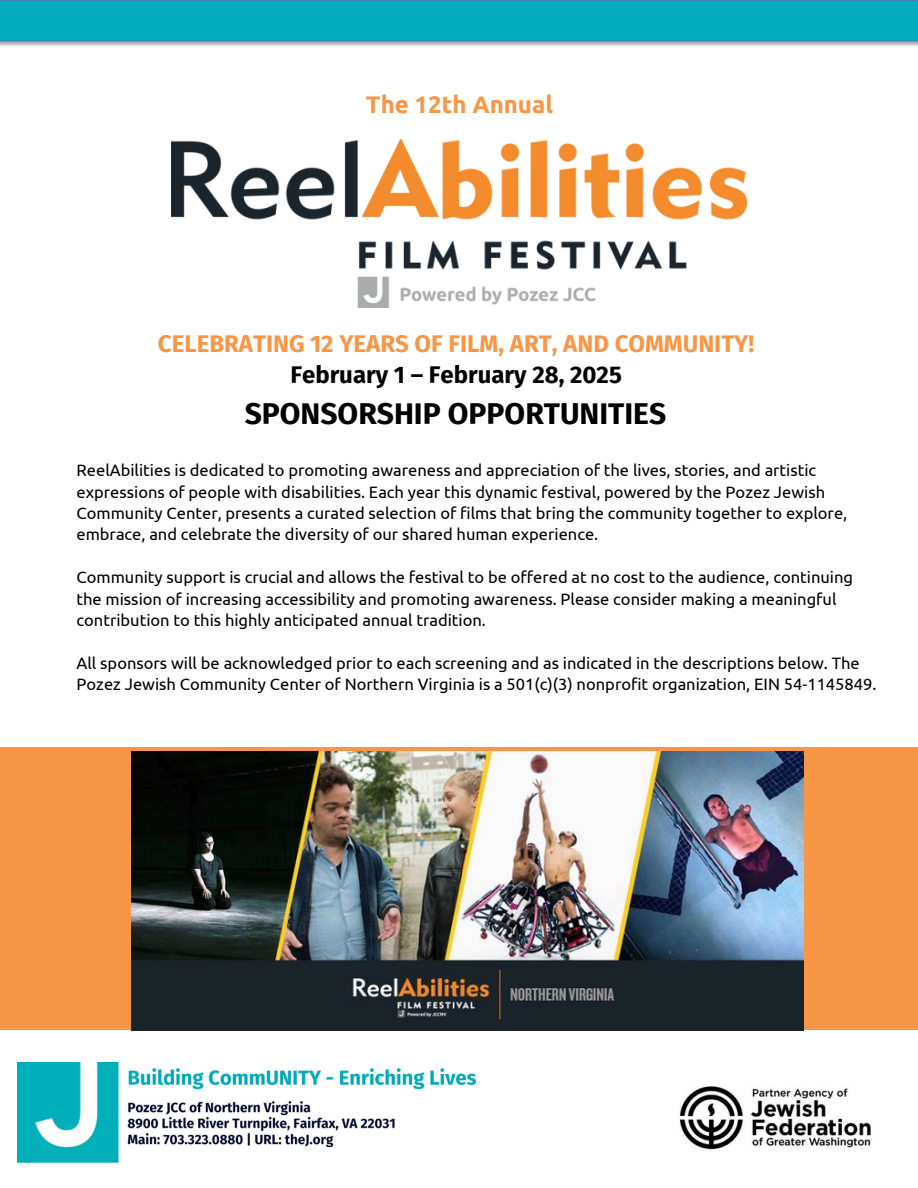
<style>
.page{position:relative;width:918px;height:1188px;background:#fff}
.page>*{position:absolute;margin:0;border:0;box-sizing:border-box;transform-origin:0 0}
.t1{font:700 30px "Fira Sans";color:#000}
.t2{font:700 24px/31px "Fira Sans";color:#f79646;text-align:center}
.t3{font:700 24px "Ubuntu";color:#f79646}
.t4{font:16.5px/21.3px "Ubuntu";color:#000}
.s1{color:#000}
</style>
<div class="page">
<div style="left:0;top:747px;width:918px;height:283px;background:#f79646"></div>
<svg style="left:0;top:0;width:918px;height:41px;background:#03aabb"></svg>
<img style="left:172px;top:140px;width:575px;height:167px">
<img style="left:131px;top:751px;width:673px;height:279px">
<img style="left:18px;top:1063px;width:458px;height:100px">
<img style="left:679px;top:1086px;width:192px;height:64px">
<p class="t3" style="left:366px;top:91px;width:188px">The 12th Annual</p>
<h2 class="t2" style="left:158px;top:329px;width:598px">CELEBRATING 12 YEARS OF FILM, ART, AND COMMUNITY!<br><span class="s1">February 1 – February 28, 2025</span></h2>
<h1 class="t1" style="left:245px;top:396px;width:423px">SPONSORSHIP OPPORTUNITIES</h1>
<p class="t4" style="left:77px;top:460px;width:772px">ReelAbilities is dedicated to promoting awareness and appreciation of the lives, stories, and artistic expressions of people with disabilities. Each year this dynamic festival, powered by the Pozez Jewish Community Center, presents a curated selection of films that bring the community together to explore, embrace, and celebrate the diversity of our shared human experience.</p>
<p class="t4" style="left:77px;top:566px;width:778px">Community support is crucial and allows the festival to be offered at no cost to the audience, continuing the mission of increasing accessibility and promoting awareness. Please consider making a meaningful contribution to this highly anticipated annual tradition.</p>
<p class="t4" style="left:77px;top:652px;width:801px">All sponsors will be acknowledged prior to each screening and as indicated in the descriptions below. The<br>Pozez Jewish Community Center of Northern Virginia is a 501(c)(3) nonprofit organization, EIN 54-1145849.</p>
</div>
